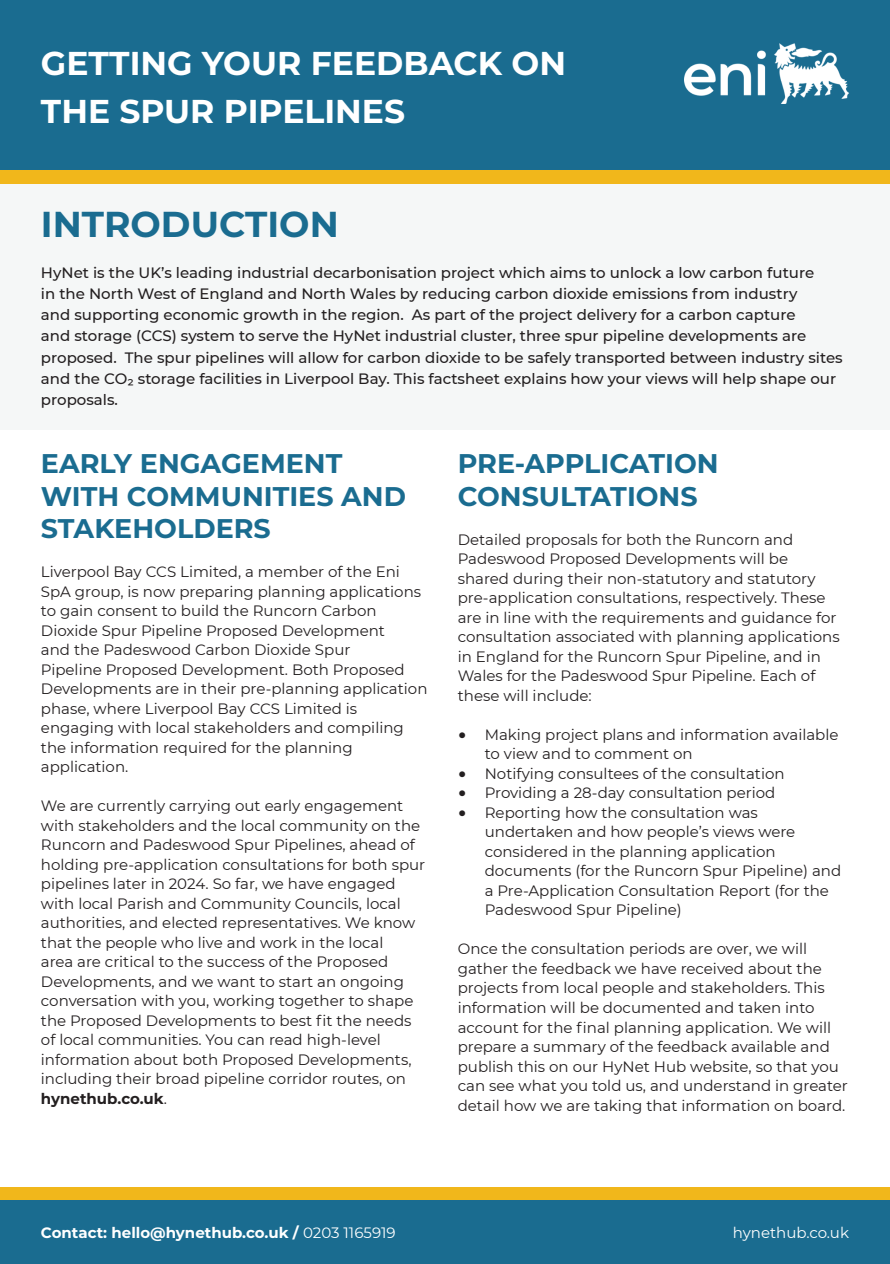
<style>
.page{position:relative;width:890px;height:1264px;background:#fff}
.page>*{position:absolute;margin:0;border:0;box-sizing:border-box;transform-origin:0 0}
.Heading-1{font:700 36px "Montserrat";color:#1a6c90}
.t1{font:700 33px/48px "Montserrat";color:#fff}
.Heading_2{font:700 27px/32.4px "Montserrat";color:#1a6c90}
.Body_Text{font:15px/19.5px "Montserrat";color:#231f20}
.Body_Text-2{font:500 15px/21px "Montserrat";color:#231f20}
.Heading-1-2{font:700 15px "Montserrat";color:#fff}
.Heading-1-3{font:15px "Montserrat";color:#fff}
.s1{font-weight:700}
.s2{font-family:"Styrene A"}
.s3{font-weight:400}
</style>
<div class="page">
<div style="left:0;top:0;width:890px;height:430px;background:#f5f7f7"></div>
<div style="left:0;top:1px;width:890px;height:183px;background:#f1b71b"></div>
<div style="left:0;top:0;width:890px;height:170px;background:#1a6c90"></div>
<div style="left:0;top:1186px;width:890px;height:77px;background:#f1b71b"></div>
<div style="left:0;top:1199px;width:890px;height:64px;background:#1a6c90"></div>
<img style="left:684px;top:44px;width:165px;height:60px">
<p class="t1" style="left:41px;top:37px;width:527px">GETTING YOUR FEEDBACK ON<br>THE SPUR PIPELINES</p>
<p class="Heading-1" style="left:41px;top:199px;width:299px">INTRODUCTION</p>
<p class="Body_Text-2" style="left:41px;top:262px;width:803px">HyNet is the UK’s leading industrial decarbonisation project which aims to unlock a low carbon future<br>in the North West of England and North Wales by reducing carbon dioxide emissions from industry<br>and supporting economic growth in the region. As part of the project delivery for a carbon capture<br>and storage (CCS) system to serve the HyNet industrial cluster, three spur pipeline developments are proposed. The spur pipelines will allow for carbon dioxide to be safely transported between industry sites and the CO₂ storage facilities in Liverpool Bay. This factsheet explains how your views will help shape our proposals.</p>
<p class="Heading_2" style="left:41px;top:446px;width:367px">EARLY ENGAGEMENT<br>WITH COMMUNITIES AND<br>STAKEHOLDERS</p>
<p class="Body_Text" style="left:41px;top:561px;width:388px">Liverpool Bay CCS Limited, a member of the Eni SpA group, is now preparing planning applications to gain consent to build the Runcorn Carbon Dioxide Spur Pipeline Proposed Development<br>and the Padeswood Carbon Dioxide Spur<br>Pipeline Proposed Development. Both Proposed Developments are in their pre-planning application phase, where Liverpool Bay CCS Limited is engaging with local stakeholders and compiling the information required for the planning application.</p>
<p class="Body_Text" style="left:41px;top:795px;width:386px">We are currently carrying out early engagement with stakeholders and the local community on the Runcorn and Padeswood Spur Pipelines, ahead of holding pre-application consultations for both spur pipelines later in 2024. So far, we have engaged with local Parish and Community Councils, local authorities, and elected representatives. We know that the people who live and work in the local<br>area are critical to the success of the Proposed Developments, and we want to start an ongoing conversation with you, working together to shape the Proposed Developments to best fit the needs of local communities. You can read high-level information about both Proposed Developments, including their broad pipeline corridor routes, on <span class="s1">hynethub.co.uk</span>.</p>
<p class="Heading_2" style="left:458px;top:446px;width:262px">PRE-APPLICATION<br>CONSULTATIONS</p>
<p class="Body_Text" style="left:458px;top:529px;width:383px">Detailed proposals for both the Runcorn and Padeswood Proposed Developments will be shared during their non-statutory and statutory pre-application consultations, respectively. These are in line with the requirements and guidance for consultation associated with planning applications in England for the Runcorn Spur Pipeline, and in Wales for the Padeswood Spur Pipeline. Each of these will include:</p>
<p class="Body_Text" style="left:485px;top:724px;width:355px;text-indent:-27px"><span class="s2">•</span> Making project plans and information available to view and to comment on</p>
<p class="Body_Text" style="left:458px;top:763px;width:328px"><span class="s2">•</span> Notifying consultees of the consultation</p>
<p class="Body_Text" style="left:458px;top:782px;width:319px"><span class="s2">•</span> Providing a 28-day consultation period</p>
<p class="Body_Text" style="left:485px;top:802px;width:358px;text-indent:-27px"><span class="s2">•</span> Reporting how the consultation was undertaken and how people’s views were considered in the planning application documents (for the Runcorn Spur Pipeline) and a Pre-Application Consultation Report (for the Padeswood Spur Pipeline)</p>
<p class="Body_Text" style="left:458px;top:938px;width:392px">Once the consultation periods are over, we will gather the feedback we have received about the projects from local people and stakeholders. This information will be documented and taken into account for the final planning application. We will prepare a summary of the feedback available and publish this on our HyNet Hub website, so that you can see what you told us, and understand in greater detail how we are taking that information on board.</p>
<p class="Heading-1-2" style="left:41px;top:1221px;width:356px">Contact: hello@hynethub.co.uk / <span class="s3">0203 1165919</span></p>
<p class="Heading-1-3" style="left:733px;top:1221px;width:118px">hynethub.co.uk</p>
</div>
